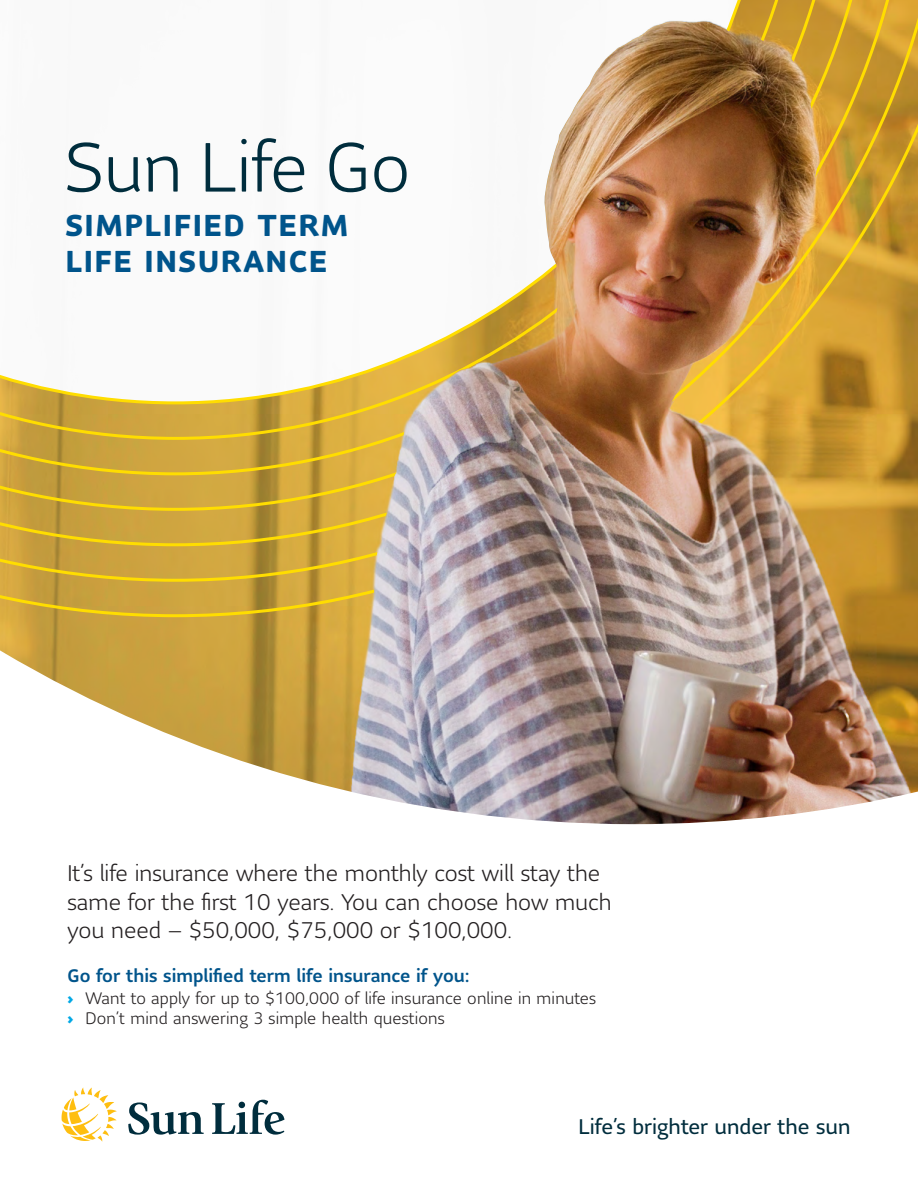
<style>
.page{position:relative;width:918px;height:1188px;background:#fff}
.page>*{position:absolute;margin:0;border:0;box-sizing:border-box;transform-origin:0 0}
.t1{font:300 69px "Sun Life Sans";color:#002d3d}
.t2{font:700 30px/36px "Sun Life Sans";letter-spacing:.05em;color:#00548b}
.t3{font:300 22.5px/28.5px "Sun Life Sans";color:#231f20}
.t4{font:21px "Sun Life Sans";color:#002d3d}
.t5{font:500 18px "Sun Life Sans";color:#00548b}
.t6{font:300 16.5px/19.8px "Sun Life Sans";letter-spacing:.01em;color:#231f20}
.s1{font-weight:900;color:#00a8e5}
</style>
<div class="page">
<img style="left:0;top:0;width:918px;height:824px">
<img style="left:0;top:0;width:819px;height:619px">
<svg style="left:128px;top:1102px;width:76px;height:33px"></svg>
<svg style="left:212px;top:1100px;width:72px;height:35px"></svg>
<svg style="left:62px;top:1088px;width:55px;height:54px"></svg>
<h1 class="t1" style="left:65px;top:121px;width:347px">Sun Life Go</h1>
<h2 class="t2" style="left:65px;top:207px;width:284px">SIMPLIFIED TERM<br>LIFE INSURANCE</h2>
<p class="t3" style="left:68px;top:858px;width:546px">It’s life insurance where the monthly cost will stay the same for the first 10 years. You can choose how much you need – $50,000, $75,000 or $100,000.</p>
<p class="t5" style="left:68px;top:963px;width:404px">Go for this simplified term life insurance if you:</p>
<p class="t6" style="left:68px;top:988px;width:530px"><span class="s1">›</span> Want to apply for up to $100,000 of life insurance online in minutes <span class="s1">›</span> Don’t mind answering 3 simple health questions</p>
<p class="t4" style="left:579px;top:1112px;width:273px">Life’s brighter under the sun</p>
</div>
